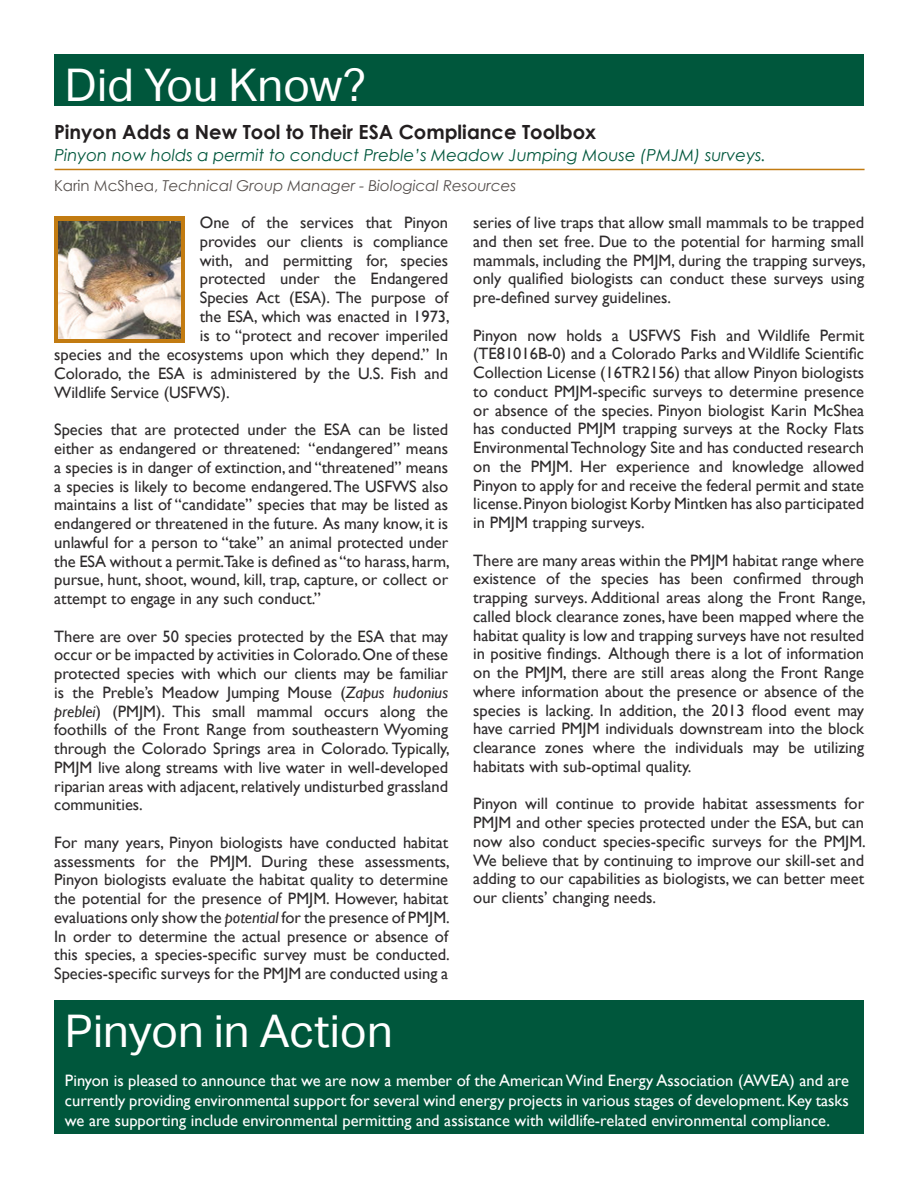
<style>
.page{position:relative;width:918px;height:1188px;background:#fff}
.page>*{position:absolute;margin:0;border:0;box-sizing:border-box;transform-origin:0 0}
.t1{font:45px "Aktiv Grotesk";color:#fff}
.t2{font:700 19.5px "Century Gothic";color:#231f20}
.t3{font:16.5px/18.8px "Gill Sans";color:#2e2b2c;text-align:justify}
.t4{font:16.5px/19.8px "Gill Sans";color:#fff;text-align:justify}
.t5{font:italic 16.5px "Century Gothic";color:#00573c}
.t6{font:italic 15px "Century Gothic";color:#554f4c}
.s1{font-style:normal}
.s2{font-style:italic}
</style>
<div class="page">
<div style="left:54px;top:54px;width:810px;height:52px;background:#00573c"></div>
<div style="left:54px;top:1000px;width:810px;height:134px;background:#00573c"></div>
<hr style="left:55px;top:169px;width:810px;height:1px;background:#c27b11">
<div style="left:54px;top:217px;width:131px;height:126px;background:#c27b11"></div>
<img style="left:58px;top:221px;width:122px;height:117px">
<p class="t1" style="left:65px;top:59px;width:303px">Did You Know?</p>
<p class="t2" style="left:54px;top:117px;width:544px">Pinyon Adds a New Tool to Their ESA Compliance Toolbox</p>
<p class="t5" style="left:54px;top:143px;width:713px">Pinyon now holds a permit to conduct Preble’s Meadow Jumping Mouse (PMJM) surveys.</p>
<p class="t6" style="left:54px;top:175px;width:464px"><span class="s1">Karin McShea,</span> Technical Group Manager - Biological Resources</p>
<p class="t3" style="left:200px;top:214px;width:252px">One of the services that Pinyon provides our clients is compliance with, and permitting for, species protected under the Endangered Species Act (ESA). The purpose of the ESA, which was enacted in 1973, is to “protect and recover imperiled</p>
<p class="t3" style="left:473px;top:214px;width:394px">series of live traps that allow small mammals to be trapped and then set free. Due to the potential for harming small mammals, including the PMJM, during the trapping surveys, only qualified biologists can conduct these surveys using pre-defined survey guidelines.</p>
<p class="t3" style="left:473px;top:326px;width:392px">Pinyon now holds a USFWS Fish and Wildlife Permit (TE81016B-0) and a Colorado Parks and Wildlife Scientific Collection License (16TR2156) that allow Pinyon biologists to conduct PMJM-specific surveys to determine presence or absence of the species. Pinyon biologist Karin McShea has conducted PMJM trapping surveys at the Rocky Flats Environmental Technology Site and has conducted research on the PMJM. Her experience and knowledge allowed Pinyon to apply for and receive the federal permit and state license. Pinyon biologist Korby Mintken has also participated in PMJM trapping surveys.</p>
<p class="t3" style="left:473px;top:551px;width:394px">There are many areas within the PMJM habitat range where existence of the species has been confirmed through trapping surveys. Additional areas along the Front Range, called block clearance zones, have been mapped where the habitat quality is low and trapping surveys have not resulted in positive findings. Although there is a lot of information on the PMJM, there are still areas along the Front Range where information about the presence or absence of the species is lacking. In addition, the 2013 flood event may have carried PMJM individuals downstream into the block clearance zones where the individuals may be utilizing habitats with sub-optimal quality.</p>
<p class="t3" style="left:473px;top:795px;width:394px">Pinyon will continue to provide habitat assessments for PMJM and other species protected under the ESA, but can now also conduct species-specific surveys for the PMJM.<br>We believe that by continuing to improve our skill-set and adding to our capabilities as biologists, we can better meet our clients’ changing needs.</p>
<p class="t3" style="left:54px;top:346px;width:396px">species and the ecosystems upon which they depend.” In Colorado, the ESA is administered by the U.S. Fish and Wildlife Service (USFWS).</p>
<p class="t3" style="left:54px;top:421px;width:397px">Species that are protected under the ESA can be listed either as endangered or threatened: “endangered” means a species is in danger of extinction, and “threatened” means a species is likely to become endangered. The USFWS also maintains a list of “candidate” species that may be listed as endangered or threatened in the future. As many know, it is unlawful for a person to “take” an animal protected under the ESA without a permit.Take is defined as “to harass, harm, pursue, hunt, shoot, wound, kill, trap, capture, or collect or attempt to engage in any such conduct.”</p>
<p class="t3" style="left:54px;top:627px;width:397px">There are over 50 species protected by the ESA that may occur or be impacted by activities in Colorado. One of these protected species with which our clients may be familiar is the Preble’s Meadow Jumping Mouse (<span class="s2">Zapus hudonius preblei</span>) (PMJM). This small mammal occurs along the foothills of the Front Range from southeastern Wyoming through the Colorado Springs area in Colorado. Typically, PMJM live along streams with live water in well-developed riparian areas with adjacent, relatively undisturbed grassland communities.</p>
<p class="t3" style="left:54px;top:833px;width:397px">For many years, Pinyon biologists have conducted habitat assessments for the PMJM. During these assessments, Pinyon biologists evaluate the habitat quality to determine the potential for the presence of PMJM. However, habitat evaluations only show the <span class="s2">potential</span> for the presence of PMJM.<br>In order to determine the actual presence or absence of this species, a species-specific survey must be conducted.<br>Species-specific surveys for the PMJM are conducted using a</p>
<p class="t1" style="left:65px;top:1005px;width:329px">Pinyon in Action</p>
<p class="t4" style="left:65px;top:1071px;width:785px">Pinyon is pleased to announce that we are now a member of the American Wind Energy Association (AWEA) and are currently providing environmental support for several wind energy projects in various stages of development. Key tasks we are supporting include environmental permitting and assistance with wildlife-related environmental compliance.</p>
</div>
